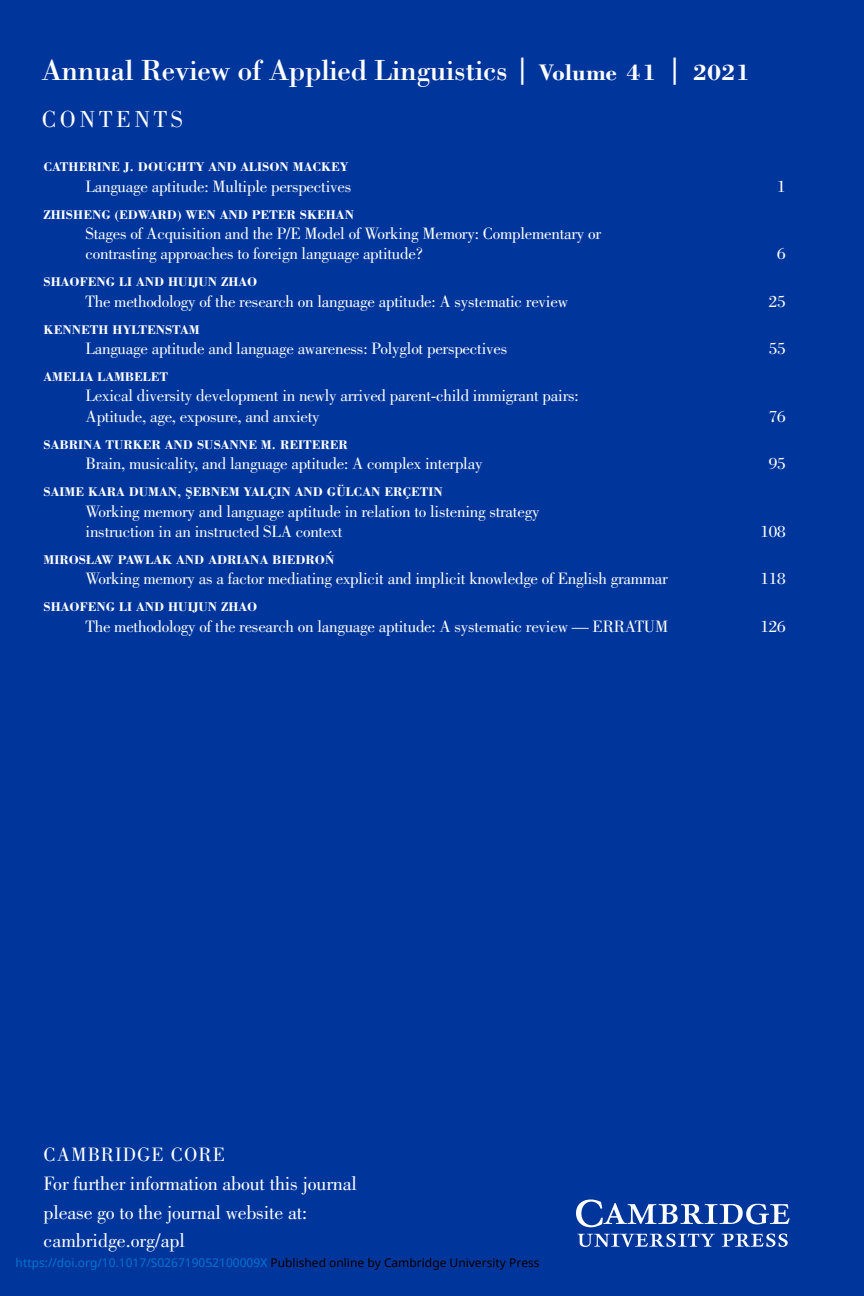
<style>
.page{position:relative;width:864px;height:1296px;background:#00369c}
.page>*{position:absolute;margin:0;border:0;box-sizing:border-box;transform-origin:0 0}
.t1{font:30px "Bodoni";letter-spacing:-.01em;color:#fff}
.t2{font:24px "Bodoni";letter-spacing:.15em;color:#fff}
.t3{font:20px/28.8px "Bodoni";letter-spacing:-.01em;color:#fff}
.t4{font:17px/20.4px "Bodoni";letter-spacing:-.015em;color:#fff}
.t5{font:700 13px "Bodoni";color:#fff}
.t6{font:12px "Noto Sans";color:#0172cf}
.s1{font-weight:700;font-size:27.2px}
.s2{font-weight:700;font-size:23.2px}
.s3{color:#000}
</style>
<div class="page">
<svg style="left:576px;top:1200px;width:214px;height:27px"></svg>
<svg style="left:578px;top:1234px;width:137px;height:13px"></svg>
<svg style="left:722px;top:1234px;width:66px;height:13px"></svg>
<p class="t1" style="left:42px;top:59px;width:710px">Annual Review of Applied Linguistics <span class="s1">|</span> <span class="s2">Volume 41</span> <span class="s1">|</span> <span class="s2">2021</span></p>
<p class="t2" style="left:42px;top:110px;width:143px">CONTENTS</p>
<p class="t5" style="left:44px;top:162px;width:306px">CATHERINE J. DOUGHTY AND ALISON MACKEY</p>
<p class="t4" style="left:86px;top:178px;width:267px">Language aptitude: Multiple perspectives</p>
<p class="t4" style="left:777px;top:178px;width:10px">1</p>
<p class="t5" style="left:44px;top:210px;width:312px">ZHISHENG (EDWARD) WEN AND PETER SKEHAN</p>
<p class="t4" style="left:86px;top:225px;width:517px">Stages of Acquisition and the P/E Model of Working Memory: Complementary or contrasting approaches to foreign language aptitude?</p>
<p class="t4" style="left:777px;top:245px;width:10px">6</p>
<p class="t5" style="left:44px;top:277px;width:215px">SHAOFENG LI AND HUIJUN ZHAO</p>
<p class="t4" style="left:86px;top:293px;width:484px">The methodology of the research on language aptitude: A systematic review</p>
<p class="t4" style="left:769px;top:293px;width:18px">25</p>
<p class="t5" style="left:44px;top:325px;width:158px">KENNETH HYLTENSTAM</p>
<p class="t4" style="left:86px;top:340px;width:423px">Language aptitude and language awareness: Polyglot perspectives</p>
<p class="t4" style="left:769px;top:340px;width:18px">55</p>
<p class="t5" style="left:44px;top:372px;width:126px">AMELIA LAMBELET</p>
<p class="t4" style="left:86px;top:387px;width:495px">Lexical diversity development in newly arrived parent-child immigrant pairs:<br>Aptitude, age, exposure, and anxiety</p>
<p class="t4" style="left:769px;top:408px;width:18px">76</p>
<p class="t5" style="left:44px;top:440px;width:306px">SABRINA TURKER AND SUSANNE M. REITERER</p>
<p class="t4" style="left:86px;top:455px;width:399px">Brain, musicality, and language aptitude: A complex interplay</p>
<p class="t4" style="left:769px;top:455px;width:18px">95</p>
<p class="t5" style="left:44px;top:487px;width:401px">SAIME KARA DUMAN, S¸EBNEM YALÇIN AND GÜLCAN ERÇETIN</p>
<p class="t4" style="left:86px;top:503px;width:455px">Working memory and language aptitude in relation to listening strategy instruction in an instructed SLA context</p>
<p class="t4" style="left:761px;top:523px;width:26px">108</p>
<p class="t5" style="left:44px;top:555px;width:292px">MIROSŁAW PAWLAK AND ADRIANA BIEDRON´</p>
<p class="t4" style="left:86px;top:570px;width:584px">Working memory as a factor mediating explicit and implicit knowledge of English grammar</p>
<p class="t4" style="left:761px;top:570px;width:26px">118</p>
<p class="t5" style="left:44px;top:602px;width:215px">SHAOFENG LI AND HUIJUN ZHAO</p>
<p class="t4" style="left:86px;top:618px;width:584px">The methodology of the research on language aptitude: A systematic review — ERRATUM</p>
<p class="t4" style="left:761px;top:618px;width:26px">126</p>
<p class="t3" style="left:44px;top:1142px;width:315px">CAMBRIDGE CORE<br>For further information about this journal please go to the journal website at: cambridge.org/apl</p>
<p class="t6" style="left:16px;top:1255px;width:526px">https://doi.org/10.1017/S026719052100009X <span class="s3">Published online by Cambridge University Press</span></p>
</div>
